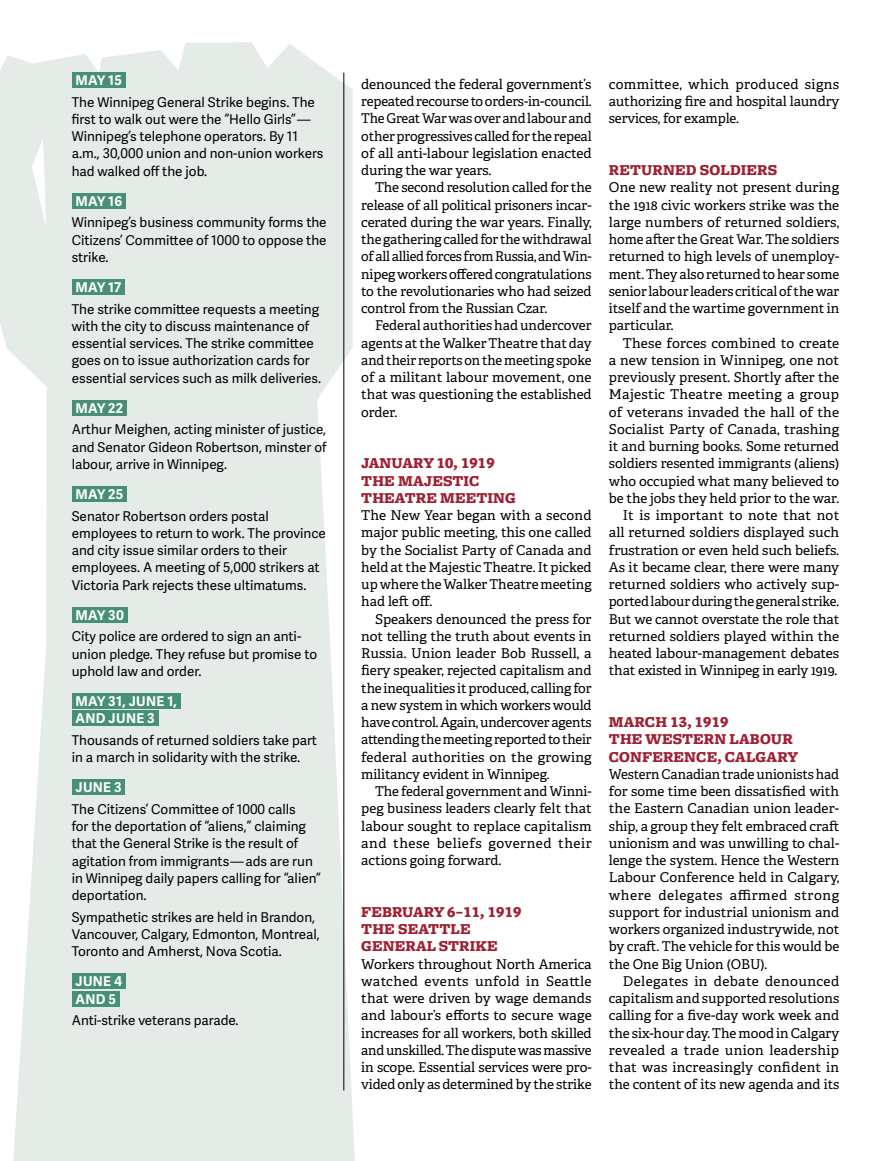
<style>
.page{position:relative;width:891px;height:1161px;background:#fff}
.page>*{position:absolute;margin:0;border:0;box-sizing:border-box;transform-origin:0 0}
.feature_subhead{font:900 15.75px/17.2px "Freight Macro Pro";letter-spacing:.01em;color:#9e2033}
.Body_text{font:13.5px/17.2px "Adelle PE";letter-spacing:-.005em;color:#000;text-align:justify}
.general_strike_timel{font:13.5px/17.2px "Adelle Sans";color:#000}
.Body_text__no_indent{font:13.5px/17.2px "Adelle PE";letter-spacing:-.005em;color:#000;text-align:justify}
.general_strike_timel-2{font:700 13.5px "Adelle Sans";letter-spacing:.025em;color:#fff}
</style>
<div class="page">
<svg style="left:0;top:42px;width:355px;height:1119px;background:#e6ede9"></svg>
<div style="left:73px;top:72px;width:53px;height:16px;background:#478f77"></div>
<div style="left:73px;top:193px;width:53px;height:16px;background:#478f77"></div>
<div style="left:73px;top:279px;width:52px;height:16px;background:#478f77"></div>
<div style="left:73px;top:400px;width:54px;height:16px;background:#478f77"></div>
<div style="left:73px;top:486px;width:54px;height:16px;background:#478f77"></div>
<div style="left:73px;top:607px;width:55px;height:16px;background:#478f77"></div>
<div style="left:73px;top:693px;width:108px;height:16px;background:#478f77"></div>
<div style="left:73px;top:711px;width:86px;height:15px;background:#478f77"></div>
<div style="left:73px;top:780px;width:52px;height:15px;background:#478f77"></div>
<div style="left:73px;top:974px;width:53px;height:15px;background:#478f77"></div>
<div style="left:73px;top:991px;width:47px;height:16px;background:#478f77"></div>
<hr style="left:344px;top:73px;width:1px;height:1017px;background:#000">
<p class="general_strike_timel-2" style="left:76px;top:70px;width:48px">MAY 15</p>
<p class="general_strike_timel" style="left:72px;top:93px;width:253px">The Winnipeg General Strike begins. The first to walk out were the “Hello Girls”— Winnipeg’s telephone operators. By 11 a.m., 30,000 union and non-union workers had walked off the job.</p>
<p class="general_strike_timel-2" style="left:76px;top:191px;width:48px">MAY 16</p>
<p class="general_strike_timel" style="left:72px;top:213px;width:256px;text-align:justify">Winnipeg’s business community forms the Citizens’ Committee of 1000 to oppose the strike.</p>
<p class="general_strike_timel-2" style="left:76px;top:277px;width:47px">MAY 17</p>
<p class="general_strike_timel" style="left:72px;top:300px;width:251px">The strike committee requests a meeting with the city to discuss maintenance of essential services. The strike committee goes on to issue authorization cards for essential services such as milk deliveries.</p>
<p class="general_strike_timel-2" style="left:76px;top:398px;width:49px">MAY 22</p>
<p class="general_strike_timel" style="left:72px;top:420px;width:256px;text-align:justify">Arthur Meighen, acting minister of justice, and Senator Gideon Robertson, minster of labour, arrive in Winnipeg.</p>
<p class="general_strike_timel-2" style="left:76px;top:484px;width:49px">MAY 25</p>
<p class="general_strike_timel" style="left:72px;top:507px;width:256px">Senator Robertson orders postal employees to return to work. The province and city issue similar orders to their employees. A meeting of 5,000 strikers at Victoria Park rejects these ultimatums.</p>
<p class="general_strike_timel-2" style="left:76px;top:605px;width:50px">MAY 30</p>
<p class="general_strike_timel" style="left:72px;top:627px;width:247px">City police are ordered to sign an anti&shy;union pledge. They refuse but promise to uphold law and order.</p>
<p class="general_strike_timel-2" style="left:76px;top:691px;width:103px">MAY 31, JUNE 1,</p>
<p class="general_strike_timel-2" style="left:76px;top:709px;width:81px">AND JUNE 3</p>
<p class="general_strike_timel" style="left:72px;top:731px;width:247px">Thousands of returned soldiers take part in a march in solidarity with the strike.</p>
<p class="general_strike_timel-2" style="left:76px;top:778px;width:48px">JUNE 3</p>
<p class="general_strike_timel" style="left:72px;top:800px;width:250px">The Citizens’ Committee of 1000 calls<br>for the deportation of “aliens,” claiming that the General Strike is the result of agitation from immigrants—ads are run in Winnipeg daily papers calling for “alien” deportation.</p>
<p class="general_strike_timel" style="left:72px;top:908px;width:249px">Sympathetic strikes are held in Brandon,<br>Vancouver, Calgary, Edmonton, Montreal,<br>Toronto and Amherst, Nova Scotia.</p>
<p class="general_strike_timel-2" style="left:76px;top:972px;width:48px">JUNE 4</p>
<p class="general_strike_timel-2" style="left:76px;top:989px;width:42px">AND 5</p>
<p class="general_strike_timel" style="left:72px;top:1011px;width:168px">Anti-strike veterans parade.</p>
<p class="Body_text" style="left:361px;top:75px;width:232px">denounced the federal government’s repeated recourse to orders-in-council.<br>The Great War was over and labour and other progressives called for the repeal of all anti-labour legislation enacted during the war years.</p>
<p class="Body_text" style="left:361px;top:178px;width:232px;text-indent:14px">The second resolution called for the release of all political prisoners incar&shy;cerated during the war years. Finally, the gathering called for the withdrawal of all allied forces from Russia, and Win&shy;nipeg workers offered congratulations to the revolutionaries who had seized control from the Russian Czar.</p>
<p class="Body_text" style="left:361px;top:316px;width:232px;text-indent:14px">Federal authorities had undercover agents at the Walker Theatre that day and their reports on the meeting spoke of a militant labour movement, one that was questioning the established order.</p>
<p class="feature_subhead" style="left:361px;top:454px;width:156px">JANUARY 10, 1919<br>THE MAJESTIC<br>THEATRE MEETING</p>
<p class="Body_text__no_indent" style="left:361px;top:506px;width:232px">The New Year began with a second major public meeting, this one called by the Socialist Party of Canada and held at the Majestic Theatre. It picked up where the Walker Theatre meeting had left off.</p>
<p class="Body_text" style="left:361px;top:610px;width:232px;text-indent:14px">Speakers denounced the press for not telling the truth about events in Russia. Union leader Bob Russell, a fiery speaker, rejected capitalism and the inequalities it produced, calling for a new system in which workers would have control. Again, undercover agents attending the meeting reported to their federal authorities on the growing militancy evident in Winnipeg.</p>
<p class="Body_text" style="left:361px;top:782px;width:232px;text-indent:14px">The federal government and Winni&shy;peg business leaders clearly felt that labour sought to replace capitalism and these beliefs governed their actions going forward.</p>
<p class="feature_subhead" style="left:361px;top:903px;width:162px">FEBRUARY 6–11, 1919<br>THE SEATTLE<br>GENERAL STRIKE</p>
<p class="Body_text__no_indent" style="left:361px;top:955px;width:232px">Workers throughout North America watched events unfold in Seattle that were driven by wage demands and labour’s efforts to secure wage increases for all workers, both skilled and unskilled. The dispute was massive in scope. Essential services were pro&shy;vided only as determined by the strike</p>
<p class="Body_text__no_indent" style="left:609px;top:75px;width:232px">committee, which produced signs authorizing fire and hospital laundry services, for example.</p>
<p class="feature_subhead" style="left:609px;top:161px;width:170px">RETURNED SOLDIERS</p>
<p class="Body_text__no_indent" style="left:609px;top:178px;width:232px">One new reality not present during the 1918 civic workers strike was the large numbers of returned soldiers, home after the Great War. The soldiers returned to high levels of unemploy&shy;ment. They also returned to hear some senior labour leaders critical of the war itself and the wartime government in particular.</p>
<p class="Body_text" style="left:609px;top:334px;width:232px;text-indent:14px">These forces combined to create a new tension in Winnipeg, one not previously present. Shortly after the Majestic Theatre meeting a group of veterans invaded the hall of the Socialist Party of Canada, trashing it and burning books. Some returned soldiers resented immigrants (aliens) who occupied what many believed to be the jobs they held prior to the war.</p>
<p class="Body_text" style="left:609px;top:506px;width:232px;text-indent:14px">It is important to note that not all returned soldiers displayed such frustration or even held such beliefs.<br>As it became clear, there were many returned soldiers who actively sup&shy;ported labour during the general strike.<br>But we cannot overstate the role that returned soldiers played within the heated labour-management debates that existed in Winnipeg in early 1919.</p>
<p class="feature_subhead" style="left:609px;top:713px;width:191px">MARCH 13, 1919<br>THE WESTERN LABOUR<br>CONFERENCE, CALGARY</p>
<p class="Body_text__no_indent" style="left:609px;top:765px;width:232px">Western Canadian trade unionists had for some time been dissatisfied with the Eastern Canadian union leader&shy;ship, a group they felt embraced craft unionism and was unwilling to chal&shy;lenge the system. Hence the Western Labour Conference held in Calgary, where delegates affirmed strong support for industrial unionism and workers organized industrywide, not by craft. The vehicle for this would be the One Big Union (OBU).</p>
<p class="Body_text" style="left:609px;top:972px;width:232px;text-indent:14px">Delegates in debate denounced capitalism and supported resolutions calling for a five-day work week and the six-hour day. The mood in Calgary revealed a trade union leadership that was increasingly confident in the content of its new agenda and its</p>
</div>
